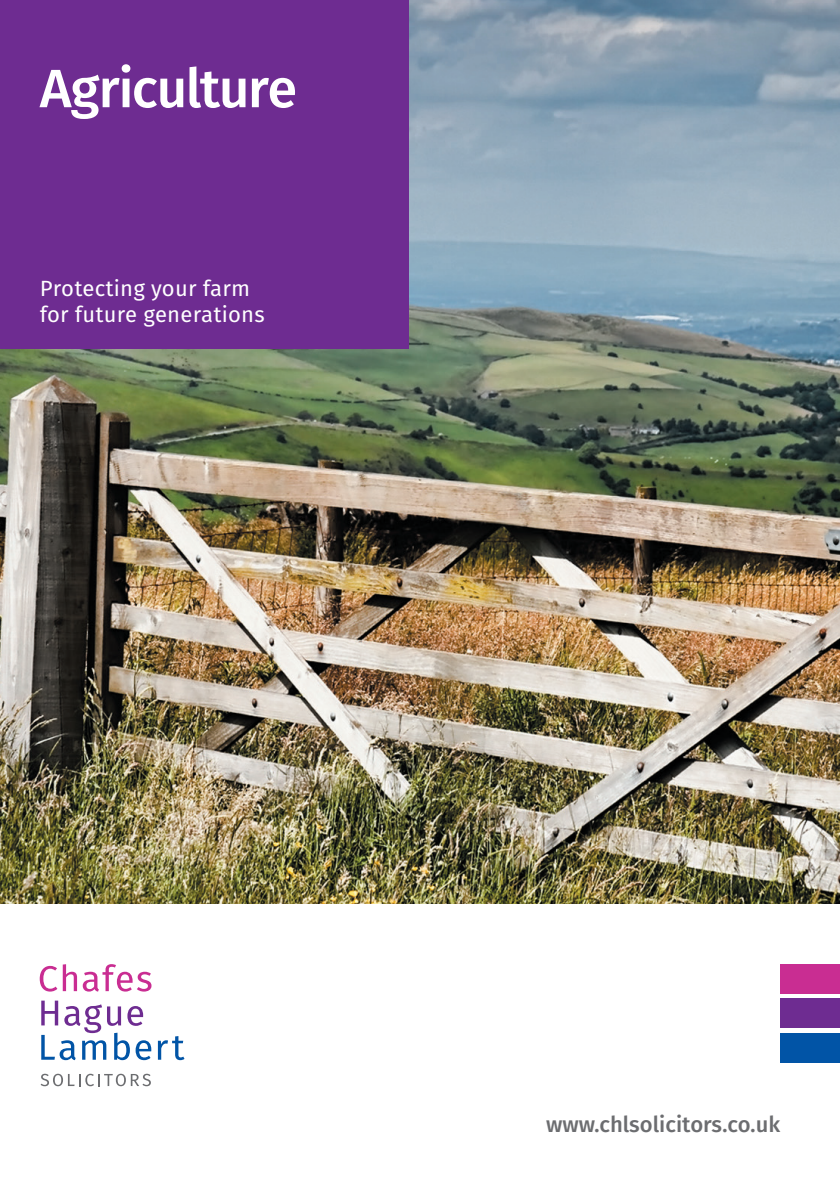
<style>
.page{position:relative;width:840px;height:1191px;background:#fff}
.page>*{position:absolute;margin:0;border:0;box-sizing:border-box;transform-origin:0 0}
.t1{font:54px "Fira Sans OT Medium";letter-spacing:-.025em;color:#fff}
.t2{font:22px/26px "Fira Sans OT";letter-spacing:.01em;color:#fff}
.t3{font:22px "Fira Sans OT Medium";color:#6c6d70}
</style>
<div class="page">
<img style="left:0;top:0;width:839px;height:904px">
<div style="left:0;top:0;width:408px;height:349px;background:#6e2c91"></div>
<svg style="left:40px;top:966px;width:17px;height:25px"></svg>
<svg style="left:63px;top:964px;width:14px;height:27px"></svg>
<svg style="left:83px;top:964px;width:68px;height:27px"></svg>
<svg style="left:41px;top:1000px;width:110px;height:60px"></svg>
<svg style="left:158px;top:1036px;width:26px;height:24px"></svg>
<svg style="left:41px;top:1073px;width:110px;height:13px"></svg>
<div style="left:780px;top:964px;width:59px;height:29px;background:#c92d92"></div>
<div style="left:780px;top:998px;width:59px;height:30px;background:#6e2c91"></div>
<div style="left:780px;top:1033px;width:59px;height:29px;background:#0154a6"></div>
<p class="t1" style="left:40px;top:50px;width:259px">Agriculture</p>
<p class="t2" style="left:40px;top:276px;width:226px">Protecting your farm for future generations</p>
<p class="t3" style="left:545px;top:1109px;width:236px">www.chlsolicitors.co.uk</p>
</div>
